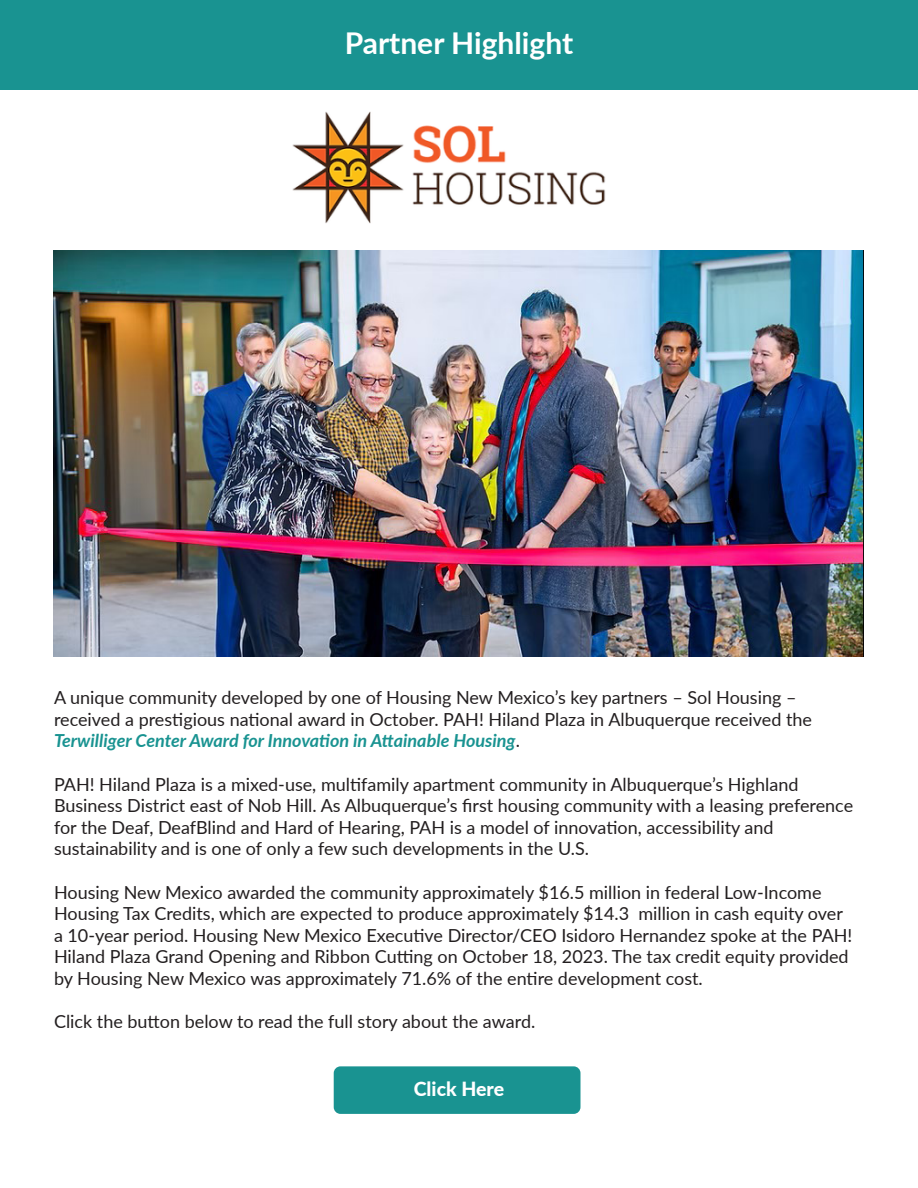
<style>
.page{position:relative;width:918px;height:1188px;background:#fff}
.page>*{position:absolute;margin:0;border:0;box-sizing:border-box;transform-origin:0 0}
.t1{font:700 30px "Lato";color:#fff}
.t2{font:800 19.5px "Lato";color:#fff}
.t3{font:18px/21.6px "Lato";color:#231f20}
.s1{font-weight:700;font-style:italic;color:#199391}
</style>
<div class="page">
<div style="left:0;top:0;width:918px;height:90px;background:#199391"></div>
<img style="left:54px;top:250px;width:810px;height:407px">
<img style="left:292px;top:112px;width:313px;height:111px">
<div style="left:334px;top:1066px;width:246px;height:48px;background:#199391;border-radius:7px"></div>
<p class="t1" style="left:345px;top:21px;width:230px">Partner Highlight</p>
<p class="t3" style="left:54px;top:686px;width:760px">A unique community developed by one of Housing New Mexico’s key partners – Sol Housing – received a prestigious national award in October. PAH! Hiland Plaza in Albuquerque received the<br><span class="s1">Terwilliger Center Award for Innovation in Attainable Housing</span>.</p>
<p class="t3" style="left:54px;top:772px;width:801px">PAH! Hiland Plaza is a mixed-use, multifamily apartment community in Albuquerque’s Highland Business District east of Nob Hill. As Albuquerque’s first housing community with a leasing preference for the Deaf, DeafBlind and Hard of Hearing, PAH is a model of innovation, accessibility and sustainability and is one of only a few such developments in the U.S.</p>
<p class="t3" style="left:54px;top:880px;width:800px">Housing New Mexico awarded the community approximately $16.5 million in federal Low-Income Housing Tax Credits, which are expected to produce approximately $14.3 million in cash equity over a 10-year period. Housing New Mexico Executive Director/CEO Isidoro Hernandez spoke at the PAH!<br>Hiland Plaza Grand Opening and Ribbon Cutting on October 18, 2023. The tax credit equity provided by Housing New Mexico was approximately 71.6% of the entire development cost.</p>
<p class="t3" style="left:54px;top:1010px;width:483px">Click the button below to read the full story about the award.</p>
<p class="t2" style="left:414px;top:1074px;width:92px">Click Here</p>
</div>
